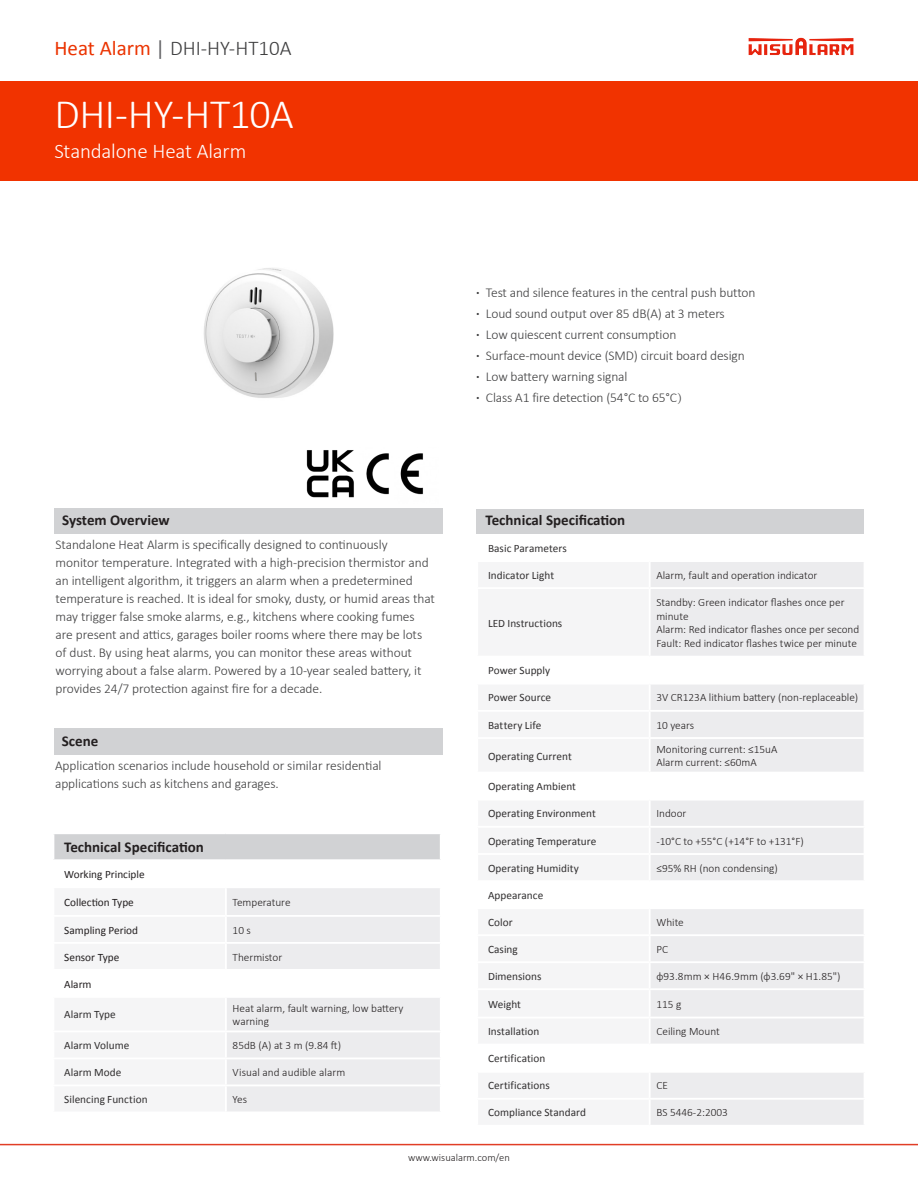
<style>
.page{position:relative;width:918px;height:1188px;background:#fff}
.page>*{position:absolute;margin:0;border:0;box-sizing:border-box;transform-origin:0 0}
.t1{font:300 42px "Calibri";letter-spacing:-.015em;color:#fff}
.t2{font:300 21px "Calibri";color:#3e3e3f}
.t3{font:300 21px "Calibri";letter-spacing:-.01em;color:#fff}
.t4{font:700 15px "Calibri";color:#231f20}
.t5{font:300 13.5px/18px "Calibri";letter-spacing:-.005em;color:#3e3e3f}
.表格正文{font:300 11.25px/13.5px "Calibri";color:#231f20}
.表格分类{font:11.25px "Calibri";letter-spacing:.005em;color:#312f30}
.t6{font:11.25px "Calibri";color:#231f20}
.t7{font:300 10.5px "Calibri";color:#231f20}
.s1{font-weight:400;color:#eb3300}
.s2{font-weight:400;color:#636366}
.s3{font-weight:700}
.s4{font-family:"Adobe Song Std"}
</style>
<div class="page">
<div style="left:0;top:81px;width:918px;height:100px;background:#f13300"></div>
<img style="left:204px;top:268px;width:130px;height:187px">
<div style="left:54px;top:508px;width:389px;height:25px;background:#d1d2d4"></div>
<div style="left:54px;top:728px;width:389px;height:27px;background:#d1d2d4"></div>
<hr style="left:0;top:1144px;width:918px;height:1px;background:#e13d26">
<div style="left:53px;top:833px;width:388px;height:27px;background:#d1d2d4"></div>
<div style="left:227px;top:888px;width:213px;height:81px;background:#ececee"></div>
<div style="left:53px;top:997px;width:173px;height:34px;background:#f5f5f6"></div>
<div style="left:226px;top:997px;width:215px;height:34px;background:#ececee"></div>
<div style="left:227px;top:1032px;width:213px;height:52px;background:#ececee"></div>
<div style="left:53px;top:1085px;width:173px;height:27px;background:#f5f5f6"></div>
<div style="left:226px;top:1085px;width:215px;height:27px;background:#ececee"></div>
<hr style="left:52px;top:859px;width:174px;height:2px;background:#fff">
<hr style="left:226px;top:859px;width:216px;height:2px;background:#fff">
<hr style="left:52px;top:996px;width:174px;height:2px;background:#fff">
<hr style="left:226px;top:996px;width:216px;height:2px;background:#fff">
<hr style="left:52px;top:832px;width:174px;height:2px;background:#fff">
<hr style="left:226px;top:832px;width:216px;height:2px;background:#fff">
<hr style="left:52px;top:834px;width:2px;height:25px;background:#fff">
<hr style="left:440px;top:834px;width:2px;height:25px;background:#fff">
<hr style="left:226px;top:915px;width:216px;height:2px;background:#fff">
<hr style="left:226px;top:942px;width:216px;height:2px;background:#fff">
<hr style="left:52px;top:998px;width:2px;height:33px;background:#fff">
<hr style="left:225px;top:998px;width:2px;height:33px;background:#fff">
<hr style="left:440px;top:998px;width:2px;height:33px;background:#fff">
<hr style="left:226px;top:1058px;width:216px;height:1px;background:#fff">
<hr style="left:52px;top:1085px;width:174px;height:1px;background:#fff">
<hr style="left:52px;top:1086px;width:2px;height:26px;background:#fff">
<hr style="left:226px;top:1085px;width:216px;height:1px;background:#fff">
<hr style="left:225px;top:1086px;width:2px;height:26px;background:#fff">
<hr style="left:440px;top:1086px;width:2px;height:26px;background:#fff">
<svg style="left:651px;top:562px;width:213px;height:318px;fill:#ececee"></svg>
<div style="left:650px;top:908px;width:215px;height:27px;background:#ececee"></div>
<div style="left:651px;top:936px;width:213px;height:108px;background:#ececee"></div>
<div style="left:650px;top:1072px;width:215px;height:27px;background:#ececee"></div>
<div style="left:650px;top:1099px;width:215px;height:27px;background:#ececee"></div>
<hr style="left:650px;top:907px;width:216px;height:2px;background:#fff">
<hr style="left:650px;top:934px;width:216px;height:2px;background:#fff">
<hr style="left:650px;top:1017px;width:216px;height:1px;background:#fff">
<hr style="left:650px;top:1071px;width:216px;height:2px;background:#fff">
<hr style="left:650px;top:1098px;width:216px;height:2px;background:#fff">
<hr style="left:650px;top:587px;width:216px;height:2px;background:#fff">
<hr style="left:650px;top:656px;width:216px;height:2px;background:#fff">
<hr style="left:650px;top:683px;width:216px;height:2px;background:#fff">
<hr style="left:650px;top:710px;width:216px;height:2px;background:#fff">
<hr style="left:650px;top:737px;width:216px;height:2px;background:#fff">
<hr style="left:650px;top:772px;width:216px;height:2px;background:#fff">
<hr style="left:650px;top:799px;width:216px;height:2px;background:#fff">
<hr style="left:650px;top:826px;width:216px;height:2px;background:#fff">
<hr style="left:650px;top:853px;width:216px;height:2px;background:#fff">
<hr style="left:649px;top:909px;width:2px;height:25px;background:#fff">
<hr style="left:864px;top:909px;width:2px;height:25px;background:#fff">
<hr style="left:650px;top:961px;width:216px;height:2px;background:#fff">
<hr style="left:650px;top:988px;width:216px;height:2px;background:#fff">
<hr style="left:649px;top:1073px;width:2px;height:25px;background:#fff">
<hr style="left:864px;top:1073px;width:2px;height:25px;background:#fff">
<hr style="left:649px;top:1100px;width:2px;height:25px;background:#fff">
<hr style="left:864px;top:1100px;width:2px;height:25px;background:#fff">
<hr style="left:650px;top:1125px;width:216px;height:2px;background:#fff">
<div style="left:476px;top:509px;width:388px;height:24px;background:#d1d2d4"></div>
<img style="left:748px;top:37px;width:106px;height:18px">
<img style="left:307px;top:450px;width:47px;height:48px">
<img style="left:366px;top:453px;width:57px;height:42px">
<p class="t2" style="left:55px;top:35px;width:239px"><span class="s1">Heat Alarm</span> <span class="s2">|</span> DHI-HY-HT10A</p>
<p class="t1" style="left:55px;top:88px;width:241px">DHI-HY-HT10A</p>
<p class="t3" style="left:55px;top:138px;width:193px">Standalone Heat Alarm</p>
<p class="t5" style="left:476px;top:284px;width:281px"><span class="s3">·</span> Test and silence features in the central push button</p>
<p class="t5" style="left:476px;top:305px;width:250px"><span class="s3">·</span> Loud sound output over 85 dB(A) at 3 meters</p>
<p class="t5" style="left:476px;top:326px;width:202px"><span class="s3">·</span> Low quiescent current consumption</p>
<p class="t5" style="left:476px;top:347px;width:270px"><span class="s3">·</span> Surface-mount device (SMD) circuit board design</p>
<p class="t5" style="left:476px;top:368px;width:153px"><span class="s3">·</span> Low battery warning signal</p>
<p class="t5" style="left:476px;top:389px;width:207px"><span class="s3">·</span> Class A1 fire detection (54°C to 65°C<span class="s4">)</span></p>
<p class="t4" style="left:62px;top:510px;width:109px">System Overview</p>
<p class="t5" style="left:56px;top:536px;width:381px">Standalone Heat Alarm is specifically designed to continuously<br>monitor temperature. Integrated with a high-precision thermistor and an intelligent algorithm, it triggers an alarm when a predetermined temperature is reached. It is ideal for smoky, dusty, or humid areas that may trigger false smoke alarms, e.g., kitchens where cooking fumes are present and attics, garages boiler rooms where there may be lots of dust. By using heat alarms, you can monitor these areas without worrying about a false alarm. Powered by a 10-year sealed battery, it provides 24/7 protection against fire for a decade.</p>
<p class="t4" style="left:62px;top:731px;width:38px">Scene</p>
<p class="t5" style="left:55px;top:757px;width:328px">Application scenarios include household or similar residential applications such as kitchens and garages.</p>
<p class="t4" style="left:64px;top:838px;width:141px">Technical Specification</p>
<p class="t6" style="left:64px;top:867px;width:82px">Working Principle</p>
<p class="t6" style="left:64px;top:895px;width:71px">Collection Type</p>
<p class="表格正文" style="left:233px;top:895px;width:59px">Temperature</p>
<p class="t6" style="left:64px;top:923px;width:75px">Sampling Period</p>
<p class="表格正文" style="left:233px;top:923px;width:20px">10 s</p>
<p class="t6" style="left:64px;top:950px;width:57px">Sensor Type</p>
<p class="表格正文" style="left:233px;top:950px;width:51px">Thermistor</p>
<p class="t6" style="left:64px;top:977px;width:29px">Alarm</p>
<p class="表格分类" style="left:64px;top:1008px;width:53px">Alarm Type</p>
<p class="表格正文" style="left:233px;top:1001px;width:172px">Heat alarm, fault warning, low battery warning</p>
<p class="表格分类" style="left:64px;top:1038px;width:67px">Alarm Volume</p>
<p class="表格正文" style="left:233px;top:1039px;width:110px">85dB (A) at 3 m (9.84 ft)</p>
<p class="表格分类" style="left:64px;top:1065px;width:59px">Alarm Mode</p>
<p class="表格正文" style="left:233px;top:1066px;width:114px">Visual and audible alarm</p>
<p class="表格分类" style="left:64px;top:1092px;width:85px">Silencing Function</p>
<p class="表格正文" style="left:233px;top:1093px;width:16px">Yes</p>
<p class="t4" style="left:486px;top:511px;width:141px">Technical Specification</p>
<p class="表格分类" style="left:488px;top:541px;width:80px">Basic Parameters</p>
<p class="表格分类" style="left:488px;top:568px;width:68px">Indicator Light</p>
<p class="表格正文" style="left:656px;top:568px;width:163px">Alarm, fault and operation indicator</p>
<p class="表格分类" style="left:488px;top:616px;width:76px">LED Instructions</p>
<p class="表格正文" style="left:656px;top:596px;width:204px">Standby: Green indicator flashes once per minute<br>Alarm: Red indicator flashes once per second Fault: Red indicator flashes twice per minute</p>
<p class="表格分类" style="left:488px;top:664px;width:64px">Power Supply</p>
<p class="表格分类" style="left:488px;top:691px;width:65px">Power Source</p>
<p class="表格正文" style="left:656px;top:691px;width:203px">3V CR123A lithium battery (non-replaceable)</p>
<p class="表格分类" style="left:488px;top:718px;width:55px">Battery Life</p>
<p class="表格正文" style="left:656px;top:718px;width:39px">10 years</p>
<p class="表格分类" style="left:488px;top:749px;width:85px">Operating Current</p>
<p class="表格正文" style="left:656px;top:742px;width:123px">Monitoring current: ≤15uA<br>Alarm current: ≤60mA</p>
<p class="表格分类" style="left:488px;top:779px;width:90px">Operating Ambient</p>
<p class="表格分类" style="left:488px;top:807px;width:109px">Operating Environment</p>
<p class="表格正文" style="left:656px;top:807px;width:32px">Indoor</p>
<p class="表格分类" style="left:488px;top:834px;width:110px">Operating Temperature</p>
<p class="表格正文" style="left:656px;top:834px;width:149px">-10°C to +55°C (+14°F to +131°F)</p>
<p class="表格分类" style="left:488px;top:861px;width:92px">Operating Humidity</p>
<p class="表格正文" style="left:656px;top:861px;width:123px">≤95% RH (non condensing)</p>
<p class="表格分类" style="left:488px;top:888px;width:57px">Appearance</p>
<p class="表格分类" style="left:488px;top:915px;width:26px">Color</p>
<p class="表格正文" style="left:656px;top:915px;width:29px">White</p>
<p class="表格分类" style="left:488px;top:942px;width:31px">Casing</p>
<p class="表格正文" style="left:656px;top:942px;width:13px">PC</p>
<p class="表格分类" style="left:488px;top:969px;width:55px">Dimensions</p>
<p class="表格正文" style="left:656px;top:969px;width:186px">φ93.8mm × H46.9mm (φ3.69" × H1.85")</p>
<p class="表格分类" style="left:488px;top:997px;width:35px">Weight</p>
<p class="表格正文" style="left:656px;top:997px;width:26px">115 g</p>
<p class="表格分类" style="left:488px;top:1024px;width:53px">Installation</p>
<p class="表格正文" style="left:656px;top:1025px;width:65px">Ceiling Mount</p>
<p class="表格分类" style="left:488px;top:1052px;width:59px">Certification</p>
<p class="表格分类" style="left:488px;top:1079px;width:63px">Certifications</p>
<p class="表格正文" style="left:656px;top:1079px;width:13px">CE</p>
<p class="表格分类" style="left:488px;top:1106px;width:99px">Compliance Standard</p>
<p class="表格正文" style="left:656px;top:1106px;width:73px">BS 5446-2:2003</p>
<p class="t7" style="left:408px;top:1151px;width:103px">www.wisualarm.com/en</p>
</div>
